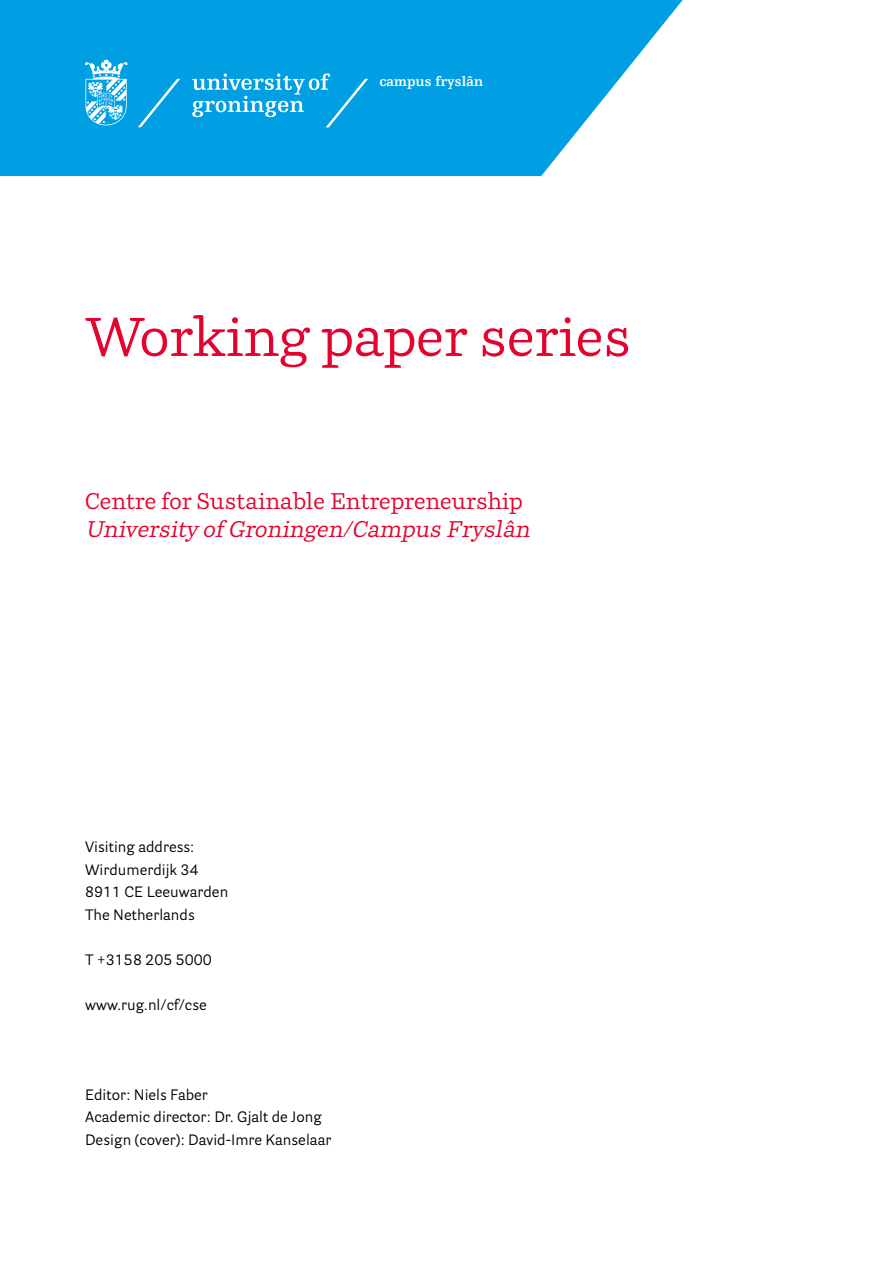
<style>
.page{position:relative;width:893px;height:1263px;background:#fff}
.page>*{position:absolute;margin:0;border:0;box-sizing:border-box;transform-origin:0 0}
.t1{font:54px "Parry Pro";color:#e4032e}
.t2{font:22.5px "Parry Pro";color:#e4032e}
.t3{font:italic 22.5px "Parry Pro";color:#e4032e}
.t4{font:15px/22.5px "Parry Grotesque Pro";color:#000}
.t5{font:700 13.8px "Egyptienne F";color:#fff}
</style>
<div class="page">
<svg style="left:0;top:0;width:683px;height:176px;background:#1ca9e6"></svg>
<div style="left:479px;top:78px;width:32px;height:49px;background:#009fe3"></div>
<svg style="left:192px;top:73px;width:176px;height:54px;background:#27ade7"></svg>
<svg style="left:138px;top:79px;width:42px;height:48px;background:#13a6e5"></svg>
<svg style="left:85px;top:60px;width:43px;height:65px"></svg>
<p class="t5" style="left:380px;top:74px;width:105px">campus fryslân</p>
<h1 class="t1" style="left:85px;top:299px;width:548px">Working paper series</h1>
<h2 class="t2" style="left:85px;top:485px;width:439px">Centre for Sustainable Entrepreneurship</h2>
<h2 class="t3" style="left:85px;top:513px;width:452px">University of Groningen/Campus Fryslân</h2>
<p class="t4" style="left:85px;top:835px;width:145px">Visiting address:<br>Wirdumerdijk 34<br>8911 CE Leeuwarden<br>The Netherlands</p>
<p class="t4" style="left:85px;top:948px;width:128px">T +3158 205 5000</p>
<p class="t4" style="left:85px;top:993px;width:123px">www.rug.nl/cf/cse</p>
<p class="t4" style="left:85px;top:1083px;width:248px">Editor: Niels Faber<br>Academic director: Dr. Gjalt de Jong<br>Design (cover): David-Imre Kanselaar</p>
</div>
